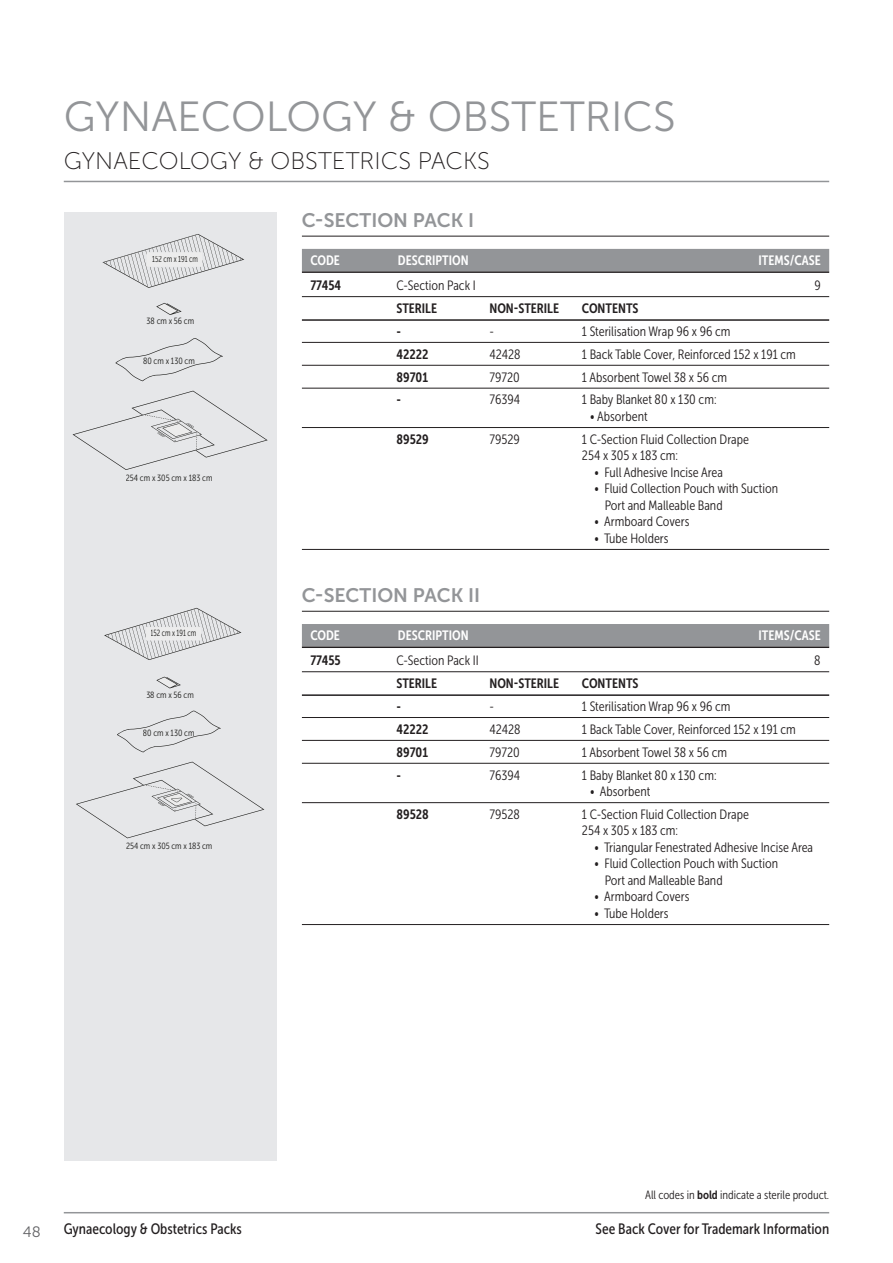
<style>
.page{position:relative;width:893px;height:1263px;background:#fff}
.page>*{position:absolute;margin:0;border:0;box-sizing:border-box;transform-origin:0 0}
.t1{font:42px "Museo Sans 300";color:#939598}
.t2{font:24px "Museo Sans 100";color:#231f20}
.t3{font:19.5px "Museo Sans 700";color:#939598}
.t4{font:15px "Museo Sans Cond 500";color:#231f20}
.t5{font:15px "Museo Sans 300";color:#636366}
.t6{font:13.5px/16.5px "Museo Sans Cond 300";color:#231f20}
.t7{font:13.5px "Museo Sans Cond 700";color:#231f20}
.t8{font:13.5px "Museo Sans Cond 700";color:#fff}
.t9{font:12px "Museo Sans Cond 300";color:#231f20}
.t10{font:9px "Museo Sans Cond 300";color:#1d1d1b}
.t11{font:9px "Museo Sans Cond 300";color:#1d1d1b;scale:.85 1}
.s1{font-family:"Museo Sans Cond 700"}
</style>
<div class="page">
<hr style="left:64px;top:1212px;width:765px;height:1px;background:#939598">
<div style="left:64px;top:213px;width:212px;height:948px;background:#e6e7e9"></div>
<hr style="left:64px;top:181px;width:765px;height:1px;background:#939598">
<hr style="left:302px;top:236px;width:527px;height:1px;background:#231f20">
<div style="left:302px;top:249px;width:527px;height:22px;background:#939598"></div>
<hr style="left:302px;top:271px;width:527px;height:2px;background:#231f20">
<hr style="left:302px;top:296px;width:527px;height:1px;background:#231f20">
<hr style="left:302px;top:319px;width:527px;height:2px;background:#231f20">
<hr style="left:302px;top:342px;width:527px;height:1px;background:#231f20">
<hr style="left:302px;top:365px;width:527px;height:1px;background:#231f20">
<hr style="left:302px;top:388px;width:527px;height:1px;background:#231f20">
<hr style="left:302px;top:427px;width:527px;height:1px;background:#231f20">
<hr style="left:302px;top:549px;width:527px;height:1px;background:#231f20">
<hr style="left:302px;top:611px;width:527px;height:1px;background:#231f20">
<div style="left:302px;top:624px;width:527px;height:22px;background:#939598"></div>
<hr style="left:302px;top:646px;width:527px;height:2px;background:#231f20">
<hr style="left:302px;top:671px;width:527px;height:1px;background:#231f20">
<hr style="left:302px;top:694px;width:527px;height:2px;background:#231f20">
<hr style="left:302px;top:717px;width:527px;height:1px;background:#231f20">
<hr style="left:302px;top:740px;width:527px;height:1px;background:#231f20">
<hr style="left:302px;top:763px;width:527px;height:1px;background:#231f20">
<hr style="left:302px;top:802px;width:527px;height:1px;background:#231f20">
<hr style="left:302px;top:924px;width:527px;height:1px;background:#231f20">
<svg style="left:102px;top:234px;width:142px;height:54px"></svg>
<svg style="left:156px;top:303px;width:26px;height:12px"></svg>
<svg style="left:115px;top:338px;width:108px;height:43px"></svg>
<svg style="left:73px;top:391px;width:195px;height:79px"></svg>
<svg style="left:104px;top:608px;width:137px;height:52px"></svg>
<svg style="left:156px;top:677px;width:25px;height:11px"></svg>
<svg style="left:117px;top:711px;width:104px;height:41px"></svg>
<svg style="left:76px;top:762px;width:188px;height:76px"></svg>
<h1 class="t1" style="left:64px;top:94px;width:613px">GYNAECOLOGY &amp; OBSTETRICS</h1>
<h2 class="t2" style="left:64px;top:148px;width:428px">GYNAECOLOGY &amp; OBSTETRICS PACKS</h2>
<p class="t11" style="left:152px;top:255px;width:55px">152 cm x 191 cm</p>
<p class="t10" style="left:147px;top:316px;width:49px">38 cm x 56 cm</p>
<p class="t10" style="left:143px;top:356px;width:53px">80 cm x 130 cm</p>
<p class="t10" style="left:126px;top:473px;width:88px">254 cm x 305 cm x 183 cm</p>
<p class="t11" style="left:151px;top:628px;width:55px">152 cm x 191 cm</p>
<p class="t10" style="left:146px;top:690px;width:49px">38 cm x 56 cm</p>
<p class="t10" style="left:143px;top:728px;width:53px">80 cm x 130 cm</p>
<p class="t10" style="left:126px;top:841px;width:88px">254 cm x 305 cm x 183 cm</p>
<h3 class="t3" style="left:302px;top:210px;width:174px">C-SECTION PACK I</h3>
<p class="t8" style="left:310px;top:253px;width:31px">CODE</p>
<p class="t8" style="left:398px;top:253px;width:72px">DESCRIPTION</p>
<p class="t8" style="left:759px;top:253px;width:64px">ITEMS/CASE</p>
<p class="t7" style="left:310px;top:278px;width:32px">77454</p>
<p class="t6" style="left:396px;top:277px;width:81px">C-Section Pack I</p>
<p class="t6" style="left:814px;top:277px;width:8px">9</p>
<p class="t7" style="left:396px;top:301px;width:42px">STERILE</p>
<p class="t7" style="left:489px;top:301px;width:71px">NON-STERILE</p>
<p class="t7" style="left:582px;top:301px;width:58px">CONTENTS</p>
<p class="t7" style="left:396px;top:324px;width:6px">-</p>
<p class="t6" style="left:489px;top:323px;width:6px">-</p>
<p class="t6" style="left:582px;top:323px;width:150px">1 Sterilisation Wrap 96 x 96 cm</p>
<p class="t7" style="left:396px;top:346px;width:33px">42222</p>
<p class="t6" style="left:489px;top:346px;width:33px">42428</p>
<p class="t6" style="left:582px;top:346px;width:215px">1 Back Table Cover, Reinforced 152 x 191 cm</p>
<p class="t7" style="left:396px;top:369px;width:33px">89701</p>
<p class="t6" style="left:489px;top:369px;width:32px">79720</p>
<p class="t6" style="left:582px;top:369px;width:147px">1 Absorbent Towel 38 x 56 cm</p>
<p class="t7" style="left:396px;top:392px;width:6px">-</p>
<p class="t6" style="left:489px;top:392px;width:32px">76394</p>
<p class="t6" style="left:582px;top:392px;width:136px">1 Baby Blanket 80 x 130 cm:</p>
<p class="t6" style="left:590px;top:408px;width:59px">• Absorbent</p>
<p class="t7" style="left:396px;top:432px;width:34px">89529</p>
<p class="t6" style="left:489px;top:431px;width:32px">79529</p>
<p class="t6" style="left:582px;top:431px;width:169px">1 C-Section Fluid Collection Drape<br>25 4 x 305 x 183 cm:</p>
<p class="t6" style="left:594px;top:464px;width:130px">• Full Adhesive Incise Area</p>
<p class="t6" style="left:605px;top:480px;width:175px;text-indent:-11px">• Fluid Collection Pouch with Suction<br>Port and Malleable Band</p>
<p class="t6" style="left:594px;top:513px;width:97px">• Armboard Covers</p>
<p class="t6" style="left:594px;top:530px;width:76px">• Tube Holders</p>
<h3 class="t3" style="left:302px;top:585px;width:180px">C-SECTION PACK II</h3>
<p class="t8" style="left:310px;top:628px;width:31px">CODE</p>
<p class="t8" style="left:398px;top:628px;width:72px">DESCRIPTION</p>
<p class="t8" style="left:759px;top:628px;width:64px">ITEMS/CASE</p>
<p class="t7" style="left:310px;top:653px;width:32px">77455</p>
<p class="t6" style="left:396px;top:652px;width:84px">C-Section Pack II</p>
<p class="t6" style="left:814px;top:652px;width:8px">8</p>
<p class="t7" style="left:396px;top:676px;width:42px">STERILE</p>
<p class="t7" style="left:489px;top:676px;width:71px">NON-STERILE</p>
<p class="t7" style="left:582px;top:676px;width:58px">CONTENTS</p>
<p class="t7" style="left:396px;top:699px;width:6px">-</p>
<p class="t6" style="left:489px;top:698px;width:6px">-</p>
<p class="t6" style="left:582px;top:698px;width:150px">1 Sterilisation Wrap 96 x 96 cm</p>
<p class="t7" style="left:396px;top:722px;width:33px">42222</p>
<p class="t6" style="left:489px;top:721px;width:33px">42428</p>
<p class="t6" style="left:582px;top:721px;width:215px">1 Back Table Cover, Reinforced 152 x 191 cm</p>
<p class="t7" style="left:396px;top:744px;width:33px">89701</p>
<p class="t6" style="left:489px;top:744px;width:32px">79720</p>
<p class="t6" style="left:582px;top:744px;width:147px">1 Absorbent Towel 38 x 56 cm</p>
<p class="t7" style="left:396px;top:767px;width:6px">-</p>
<p class="t6" style="left:489px;top:767px;width:32px">76394</p>
<p class="t6" style="left:582px;top:767px;width:136px">1 Baby Blanket 80 x 130 cm:</p>
<p class="t6" style="left:590px;top:783px;width:62px">• Absorbent</p>
<p class="t7" style="left:396px;top:807px;width:34px">89528</p>
<p class="t6" style="left:489px;top:806px;width:32px">79528</p>
<p class="t6" style="left:582px;top:806px;width:169px">1 C-Section Fluid Collection Drape<br>25 4 x 305 x 183 cm:</p>
<p class="t6" style="left:594px;top:839px;width:221px">• Triangular Fenestrated Adhesive Incise Area</p>
<p class="t6" style="left:605px;top:856px;width:175px;text-indent:-11px">• Fluid Collection Pouch with Suction<br>Port and Malleable Band</p>
<p class="t6" style="left:594px;top:889px;width:97px">• Armboard Covers</p>
<p class="t6" style="left:594px;top:905px;width:76px">• Tube Holders</p>
<p class="t5" style="left:23px;top:1223px;width:19px">48</p>
<p class="t9" style="left:645px;top:1188px;width:186px">All codes in <span class="s1">bold</span> indicate a sterile product.</p>
<p class="t4" style="left:64px;top:1220px;width:180px">Gynaecology &amp; Obstetrics Packs</p>
<p class="t4" style="left:596px;top:1220px;width:235px">See Back Cover for Trademark Information</p>
</div>
